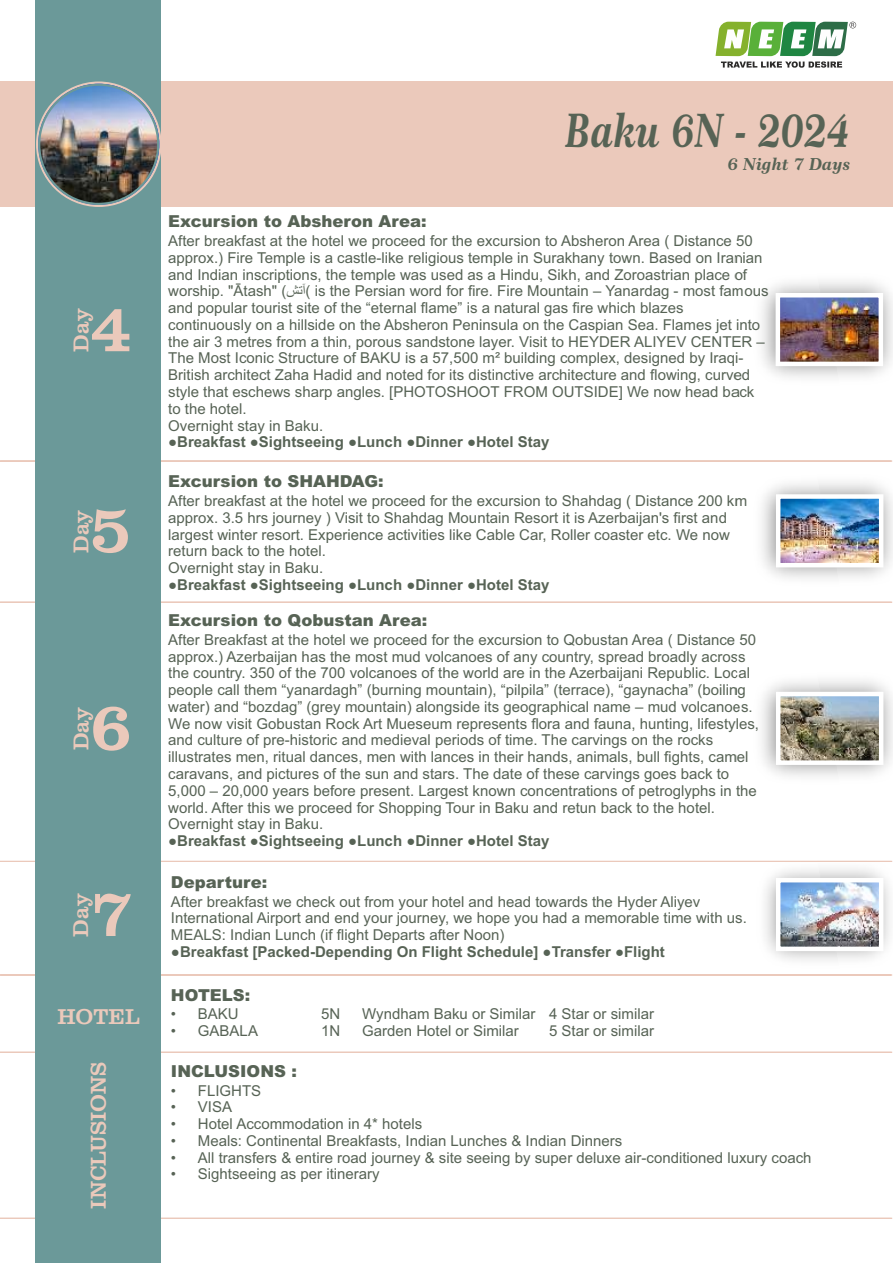
<style>
.page{position:relative;width:893px;height:1263px;background:#fff}
.page>*{position:absolute;margin:0;border:0;box-sizing:border-box;transform-origin:0 0}
.t1{font:68.4px "Clarendon BT";color:#ebc9bb}
.t2{font:46.5px "Century 751 BT Bold Italic B";color:#576355;scale:.8 1}
.t3{font:22.05px "Clarendon BT";color:#ebc9bb}
.t4{font:16.65px "Century 751 BT Bold Italic B";color:#576355}
.t5{font:900 16.5px "Arial";color:#576355}
.t6{font:15px/16.8px "Arial";color:#576355}
.t7{font:700 15px "Arial";color:#576355}
</style>
<div class="page">
<hr style="left:0;top:1218px;width:892px;height:1px;background:#ebc9bb">
<hr style="left:0;top:1052px;width:892px;height:1px;background:#ebc9bb">
<hr style="left:0;top:974px;width:892px;height:1px;background:#ebc9bb">
<hr style="left:0;top:861px;width:892px;height:1px;background:#ebc9bb">
<div style="left:0;top:81px;width:893px;height:126px;background:#ebc9bb"></div>
<hr style="left:0;top:602px;width:892px;height:1px;background:#ebc9bb">
<hr style="left:0;top:461px;width:892px;height:1px;background:#ebc9bb">
<div style="left:35px;top:0;width:126px;height:1263px;background:#6b9999"></div>
<svg style="left:36px;top:81px;width:126px;height:126px"></svg>
<img style="left:39px;top:85px;width:119px;height:119px;border-radius:50%">
<div style="left:38px;top:84px;width:121px;height:121px;border:2px solid #6b9999;border-radius:50%"></div>
<svg style="left:715px;top:22px;width:141px;height:46px"></svg>
<img style="left:762px;top:281px;width:131px;height:97px">
<img style="left:781px;top:298px;width:97px;height:63px">
<div style="left:776px;top:293px;width:107px;height:73px;border:4px solid #fff"></div>
<img style="left:736px;top:460px;width:157px;height:143px">
<img style="left:781px;top:499px;width:97px;height:63px">
<div style="left:776px;top:494px;width:107px;height:73px;border:4px solid #fff"></div>
<img style="left:762px;top:680px;width:131px;height:97px">
<img style="left:781px;top:697px;width:97px;height:63px">
<div style="left:776px;top:692px;width:107px;height:73px;border:4px solid #fff"></div>
<img style="left:736px;top:860px;width:157px;height:116px">
<img style="left:781px;top:883px;width:97px;height:63px">
<div style="left:776px;top:878px;width:107px;height:73px;border:4px solid #fff"></div>
<h3 class="t3" style="left:72px;top:352px;width:45px;rotate:-90deg">Day</h3>
<h1 class="t1" style="left:90px;top:299px;width:44px">4</h1>
<h3 class="t3" style="left:72px;top:553px;width:45px;rotate:-90deg">Day</h3>
<h1 class="t1" style="left:90px;top:500px;width:44px">5</h1>
<h3 class="t3" style="left:72px;top:750px;width:45px;rotate:-90deg">Day</h3>
<h1 class="t1" style="left:90px;top:697px;width:44px">6</h1>
<h1 class="t1" style="left:89px;top:884px;width:44px">7</h1>
<h3 class="t3" style="left:71px;top:936px;width:45px;rotate:-90deg">Day</h3>
<h3 class="t3" style="left:57px;top:1007px;width:84px">HOTEL</h3>
<h3 class="t3" style="left:89px;top:1208px;width:149px;rotate:-90deg">INCLUSIONS</h3>
<h2 class="t2" style="left:565px;top:112px;width:357px">Baku 6N - 2024</h2>
<p class="t4" style="left:728px;top:157px;width:124px">6 Night 7 Days</p>
<p class="t5" style="left:168px;top:216px;width:260px">Excursion to Absheron Area:</p>
<p class="t6" style="left:168px;top:234px;width:596px">After breakfast at the hotel we proceed for the excursion to Absheron Area ( Distance 50 approx.) Fire Temple is a castle-like religious temple in Surakhany town. Based on Iranian and Indian inscriptions, the temple was used as a Hindu, Sikh, and Zoroastrian place of worship. "Ātash" ( آت</p>
<p class="t6" style="left:168px;top:284px;width:602px;text-indent:118px">ش ) is the Persian word for fire. Fire Mountain – Yanardag - most famous and popular tourist site of the “eternal flame” is a natural gas fire which blazes continuously on a hillside on the Absheron Peninsula on the Caspian Sea. Flames jet into the air 3 metres from a thin, porous sandstone layer. Visit to HEYDER ALIYEV CENTER – The Most Iconic Structure of BAKU is a 57,500 m² building complex, designed by Iraqi-British architect Zaha Hadid and noted for its distinctive architecture and flowing, curved style that eschews sharp angles. [PHOTOSHOOT FROM OUTSIDE] We now head back to the hotel.<br>Overnight stay in Baku.</p>
<p class="t7" style="left:168px;top:436px;width:383px">●Breakfast ●Sightseeing ●Lunch ●Dinner ●Hotel Stay</p>
<p class="t5" style="left:168px;top:476px;width:217px">Excursion to SHAHDAG:</p>
<p class="t6" style="left:168px;top:494px;width:580px">After breakfast at the hotel we proceed for the excursion to Shahdag ( Distance 200 km approx. 3.5 hrs journey ) Visit to Shahdag Mountain Resort it is Azerbaijan's first and largest winter resort. Experience activities like Cable Car, Roller coaster etc. We now return back to the hotel.<br>Overnight stay in Baku.</p>
<p class="t7" style="left:168px;top:579px;width:383px">●Breakfast ●Sightseeing ●Lunch ●Dinner ●Hotel Stay</p>
<p class="t5" style="left:168px;top:614px;width:260px">Excursion to Qobustan Area:</p>
<p class="t6" style="left:168px;top:633px;width:592px">After Breakfast at the hotel we proceed for the excursion to Qobustan Area ( Distance 50 approx.) Azerbaijan has the most mud volcanoes of any country, spread broadly across the country. 350 of the 700 volcanoes of the world are in the Azerbaijani Republic. Local people call them “yanardagh” (burning mountain), “pilpila” (terrace), “gaynacha” (boiling water) and “bozdag” (grey mountain) alongside its geographical name – mud volcanoes.<br>We now visit Gobustan Rock Art Mueseum represents flora and fauna, hunting, lifestyles, and culture of pre-historic and medieval periods of time. The carvings on the rocks illustrates men, ritual dances, men with lances in their hands, animals, bull fights, camel caravans, and pictures of the sun and stars. The date of these carvings goes back to 5,000 – 20,000 years before present. Largest known concentrations of petroglyphs in the world. After this we proceed for Shopping Tour in Baku and retun back to the hotel.<br>Overnight stay in Baku.</p>
<p class="t7" style="left:168px;top:835px;width:383px">●Breakfast ●Sightseeing ●Lunch ●Dinner ●Hotel Stay</p>
<p class="t5" style="left:171px;top:876px;width:98px">Departure:</p>
<p class="t6" style="left:171px;top:894px;width:577px">After breakfast we check out from your hotel and head towards the Hyder Aliyev<br>International Airport and end your journey, we hope you had a memorable time with us.<br>MEALS: Indian Lunch (if flight Departs after Noon)</p>
<p class="t7" style="left:171px;top:946px;width:495px">●Breakfast [Packed-Depending On Flight Schedule] ●Transfer ●Flight</p>
<p class="t5" style="left:171px;top:989px;width:81px">HOTELS:</p>
<p class="t6" style="left:171px;top:1007px;width:69px">• BAKU</p>
<p class="t6" style="left:321px;top:1007px;width:21px">5N</p>
<p class="t6" style="left:362px;top:1007px;width:293px">Wyndham Baku or Similar 4 Star or similar</p>
<p class="t6" style="left:171px;top:1024px;width:89px">• GABALA</p>
<p class="t6" style="left:321px;top:1024px;width:21px">1N</p>
<p class="t6" style="left:362px;top:1024px;width:158px">Garden Hotel or Similar</p>
<p class="t6" style="left:549px;top:1024px;width:107px">5 Star or similar</p>
<p class="t5" style="left:171px;top:1065px;width:128px">INCLUSIONS :</p>
<p class="t6" style="left:171px;top:1083px;width:92px">• FLIGHTS</p>
<p class="t6" style="left:171px;top:1100px;width:63px">• VISA</p>
<p class="t6" style="left:171px;top:1117px;width:253px">• Hotel Accommodation in 4* hotels</p>
<p class="t6" style="left:171px;top:1133px;width:453px">• Meals: Continental Breakfasts, Indian Lunches &amp; Indian Dinners</p>
<p class="t6" style="left:171px;top:1150px;width:642px">• All transfers &amp; entire road journey &amp; site seeing by super deluxe air-conditioned luxury coach</p>
<p class="t6" style="left:171px;top:1167px;width:210px">• Sightseeing as per itinerary</p>
</div>
